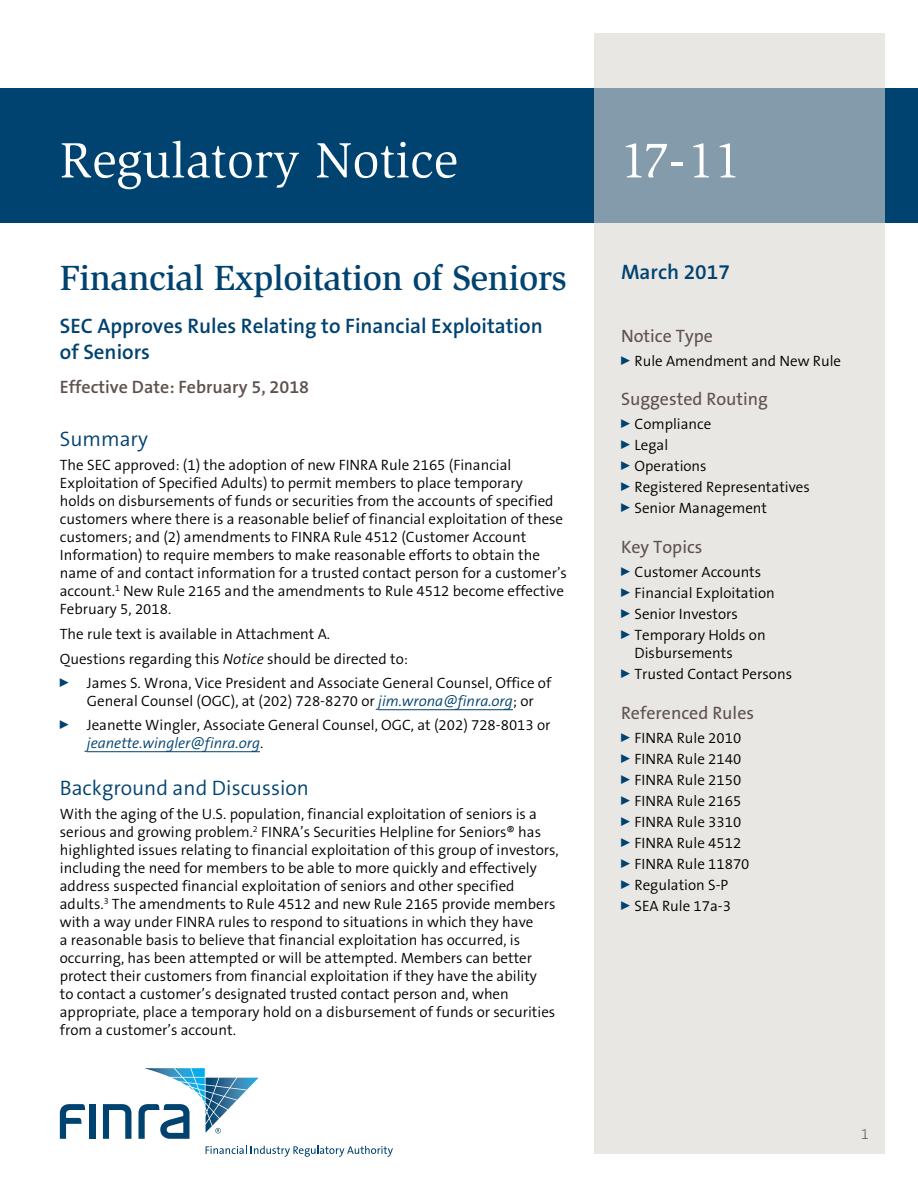
<style>
.page{position:relative;width:918px;height:1188px;background:#fff}
.page>*{position:absolute;margin:0;border:0;box-sizing:border-box;transform-origin:0 0}
.t1{font:51px "Slimbach LT";color:#fff}
.t2{font:500 36px "Slimbach LT";letter-spacing:-.01em;color:#004270}
.t3{font:600 21px/25.2px "The Sans B6";color:#004270}
.t4{font:300 21px "The Sans B4";color:#004270}
.t5{font:18px "The Sans B5 Plain";color:#5e514e}
.t6{font:600 18px "The Sans B6";color:#5e514e}
.t7{font:300 15px/18px "The Sans B4";color:#000}
.t8{font:italic 300 15px "The Sans B4";color:#004270}
.t9{font:200 15px "The Sans B2";color:#5e514e}
.s1{font-style:italic}
.s2{font-style:italic;color:#004270}
.s3{font-style:normal;color:#000}
</style>
<div class="page">
<div style="left:0;top:88px;width:918px;height:135px;background:#004270"></div>
<svg style="left:594px;top:34px;width:290px;height:1120px;background:#dcdddd"></svg>
<hr style="left:378px;top:709px;width:135px;height:1px;background:#004270">
<hr style="left:87px;top:751px;width:173px;height:1px;background:#004270">
<div style="left:90px;top:1104px;width:6px;height:35px;background:#004270"></div>
<svg style="left:103px;top:1104px;width:28px;height:35px"></svg>
<svg style="left:60px;top:1104px;width:25px;height:35px"></svg>
<svg style="left:206px;top:1146px;width:187px;height:11px"></svg>
<svg style="left:138px;top:1068px;width:121px;height:71px"></svg>
<h1 class="t1" style="left:60px;top:131px;width:400px">Regulatory Notice</h1>
<h1 class="t1" style="left:621px;top:131px;width:122px">17-11</h1>
<h2 class="t2" style="left:60px;top:256px;width:509px">Financial Exploitation of Seniors</h2>
<h3 class="t3" style="left:60px;top:314px;width:484px">SEC Approves Rules Relating to Financial Exploitation of Seniors</h3>
<p class="t6" style="left:60px;top:377px;width:251px">Effective Date: February 5, 2018</p>
<h3 class="t4" style="left:60px;top:428px;width:90px">Summary</h3>
<p class="t7" style="left:60px;top:457px;width:509px">The SEC approved: (1) the adoption of new FINRA Rule 2165 (Financial Exploitation of Specified Adults) to permit members to place temporary<br>holds on disbursements of funds or securities from the accounts of specified customers where there is a reasonable belief of financial exploitation of these customers; and (2) amendments to FINRA Rule 4512 (Customer Account Information) to require members to make reasonable efforts to obtain the name of and contact information for a trusted contact person for a customer’s account.<sup>1</sup> New Rule 2165 and the amendments to Rule 4512 become effective February 5, 2018.</p>
<p class="t7" style="left:60px;top:622px;width:493px;line-height:24.8px">The rule text is available in Attachment A.<br>Questions regarding this <span class="s1">Notice</span> should be directed to:<br><sup>0</sup> James S. Wrona, Vice President and Associate General Counsel, Office of</p>
<p class="t7" style="left:60px;top:690px;width:492px;line-height:24px;text-indent:27px">General Counsel (OGC), at (202) 728-8270 or <span class="s2">jim.wrona@finra.org</span>; or<br><sup>0</sup> Jeanette Wingler, Associate General Counsel, OGC, at (202) 728-8013 or</p>
<p class="t8" style="left:87px;top:735px;width:178px">jeanette.wingler@finra.org<span class="s3">.</span></p>
<h3 class="t4" style="left:60px;top:776px;width:251px">Background and Discussion</h3>
<p class="t7" style="left:60px;top:805px;width:501px">With the aging of the U.S. population, financial exploitation of seniors is a serious and growing problem.<sup>2</sup> FINRA’s Securities Helpline for Seniors® has highlighted issues relating to financial exploitation of this group of investors, including the need for members to be able to more quickly and effectively address suspected financial exploitation of seniors and other specified adults.<sup>3</sup> The amendments to Rule 4512 and new Rule 2165 provide members with a way under FINRA rules to respond to situations in which they have<br>a reasonable basis to believe that financial exploitation has occurred, is occurring, has been attempted or will be attempted. Members can better protect their customers from financial exploitation if they have the ability<br>to contact a customer’s designated trusted contact person and, when appropriate, place a temporary hold on a disbursement of funds or securities from a customer’s account.</p>
<h3 class="t3" style="left:621px;top:260px;width:110px">March 2017</h3>
<p class="t5" style="left:621px;top:326px;width:93px">Notice Type</p>
<p class="t7" style="left:621px;top:352px;width:222px"><sup>0</sup> Rule Amendment and New Rule</p>
<p class="t5" style="left:621px;top:390px;width:149px">Suggested Routing</p>
<p class="t7" style="left:621px;top:414px;width:190px;line-height:21px"><sup>0</sup> Compliance<br><sup>0</sup> Legal<br><sup>0</sup> Operations<br><sup>0</sup> Registered Representatives<br><sup>0</sup> Senior Management</p>
<p class="t5" style="left:621px;top:537px;width:83px">Key Topics</p>
<p class="t7" style="left:621px;top:562px;width:155px;line-height:21px"><sup>0</sup> Customer Accounts<br><sup>0</sup> Financial Exploitation<br><sup>0</sup> Senior Investors<br><sup>0</sup> Temporary Holds on</p>
<p class="t7" style="left:621px;top:643px;width:173px;line-height:21px;text-indent:14px">Disbursements<br><sup>0</sup> Trusted Contact Persons</p>
<p class="t5" style="left:621px;top:703px;width:135px">Referenced Rules</p>
<p class="t7" style="left:621px;top:728px;width:130px;line-height:21px"><sup>0</sup> FINRA Rule 2010<br><sup>0</sup> FINRA Rule 2140<br><sup>0</sup> FINRA Rule 2150<br><sup>0</sup> FINRA Rule 2165<br><sup>0</sup> FINRA Rule 3310<br><sup>0</sup> FINRA Rule 4512<br><sup>0</sup> FINRA Rule 11870<br><sup>0</sup> Regulation S-P<br><sup>0</sup> SEA Rule 17a-3</p>
<p class="t9" style="left:861px;top:1126px;width:10px">1</p>
</div>
